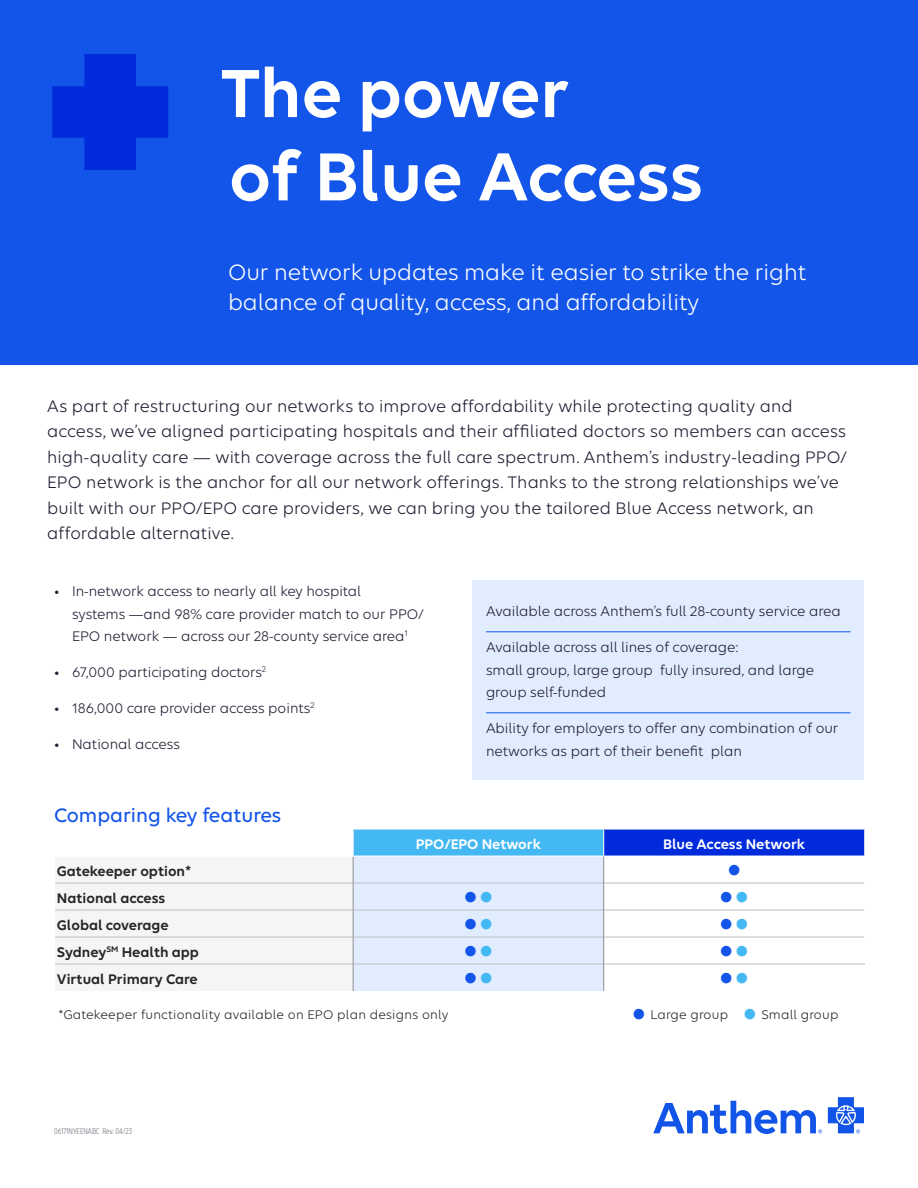
<style>
.page{position:relative;width:918px;height:1188px;background:#fff}
.page>*{position:absolute;margin:0;border:0;box-sizing:border-box;transform-origin:0 0}
.HEADLINE{font:600 73.35px/83.2px "Elevance Sans";color:#fff}
.SUBHEAD{font:24px/30px "Elevance Sans";color:#fff}
.SUBHEAD_BODY{font:500 21px "Elevance Sans";color:#1355e9}
.BULLETS_REVERSED{font:18px/25.5px "Elevance Sans";letter-spacing:.005em;color:#231e33}
.BODY{font:15px/22.5px "Elevance Sans";color:#231e33}
.Body_Copy{font:600 15px "Elevance Sans";color:#262626}
.Table_head_big{font:600 15px "Elevance Sans";color:#fff}
.Footnote{font:13.5px "Elevance Sans";letter-spacing:.02em;color:#262626}
.t1{font:9px "Elevance Sans Condensed";color:#706d7a}
</style>
<div class="page">
<div style="left:0;top:0;width:918px;height:364px;background:#1355e9"></div>
<div style="left:604px;top:829px;width:261px;height:27px;background:#002ada"></div>
<hr style="left:604px;top:829px;width:261px;height:1px;background:#fff">
<svg style="left:864px;top:829px;width:1px;height:135px"></svg>
<hr style="left:604px;top:883px;width:260px;height:1px;background:#bfbfbf">
<hr style="left:604px;top:910px;width:260px;height:1px;background:#bfbfbf">
<hr style="left:604px;top:937px;width:260px;height:1px;background:#bfbfbf">
<hr style="left:604px;top:964px;width:261px;height:1px;background:#bfbfbf">
<div style="left:472px;top:580px;width:392px;height:199px;background:#e1edff"></div>
<hr style="left:486px;top:632px;width:364px;height:1px;background:#1355e9">
<hr style="left:486px;top:713px;width:364px;height:1px;background:#1355e9">
<svg style="left:52px;top:54px;width:116px;height:116px"></svg>
<svg style="left:653px;top:1097px;width:211px;height:37px"></svg>
<svg style="left:55px;top:829px;width:549px;height:162px"></svg>
<p class="HEADLINE" style="left:221px;top:49px;width:483px">The power<br>of Blue Access</p>
<p class="SUBHEAD" style="left:228px;top:257px;width:580px">Our network updates make it easier to strike the right balance of quality, access, and affordability</p>
<p class="BULLETS_REVERSED" style="left:47px;top:392px;width:801px">As part of restructuring our networks to improve affordability while protecting quality and access, we’ve aligned participating hospitals and their affiliated doctors so members can access high-quality care — with coverage across the full care spectrum. Anthem’s industry-leading PPO/ EPO network is the anchor for all our network offerings. Thanks to the strong relationships we’ve built with our PPO/EPO care providers, we can bring you the tailored Blue Access network, an affordable alternative.</p>
<p class="BODY" style="left:72px;top:579px;width:354px;text-indent:-18px">• In-network access to nearly all key hospital<br>systems —and 98% care provider match to our PPO/<br>EPO network — across our 28-county service area<sup>1</sup></p>
<p class="BODY" style="left:54px;top:660px;width:214px">• 67,000 participating doctors<sup>2</sup></p>
<p class="BODY" style="left:54px;top:696px;width:262px">• 186,000 care provider access points<sup>2</sup></p>
<p class="BODY" style="left:54px;top:732px;width:127px">• National access</p>
<p class="SUBHEAD_BODY" style="left:54px;top:801px;width:229px">Comparing key features</p>
<p class="BODY" style="left:486px;top:600px;width:356px">Available across Anthem’s full 28-county service area</p>
<p class="BODY" style="left:486px;top:636px;width:330px">Available across all lines of coverage:<br>small group, large group fully insured, and large group self-funded</p>
<p class="BODY" style="left:486px;top:717px;width:354px">Ability for employers to offer any combination of our networks as part of their benefit plan</p>
<p class="Table_head_big" style="left:416px;top:835px;width:127px">PPO/EPO Network</p>
<p class="Table_head_big" style="left:663px;top:835px;width:144px">Blue Access Network</p>
<p class="Body_Copy" style="left:57px;top:862px;width:136px">Gatekeeper option*</p>
<p class="Body_Copy" style="left:57px;top:889px;width:110px">National access</p>
<p class="Body_Copy" style="left:57px;top:916px;width:113px">Global coverage</p>
<p class="Body_Copy" style="left:57px;top:943px;width:144px">Sydney<sup>SM</sup> Health app</p>
<p class="Body_Copy" style="left:57px;top:970px;width:142px">Virtual Primary Care</p>
<p class="Footnote" style="left:58px;top:1007px;width:391px">*Gatekeeper functionality available on EPO plan designs only</p>
<p class="Footnote" style="left:651px;top:1007px;width:79px">Large group</p>
<p class="Footnote" style="left:761px;top:1007px;width:79px">Small group</p>
<p class="t1" style="left:54px;top:1126px;width:79px">06171NYEENABC Rev. 04/23</p>
</div>
